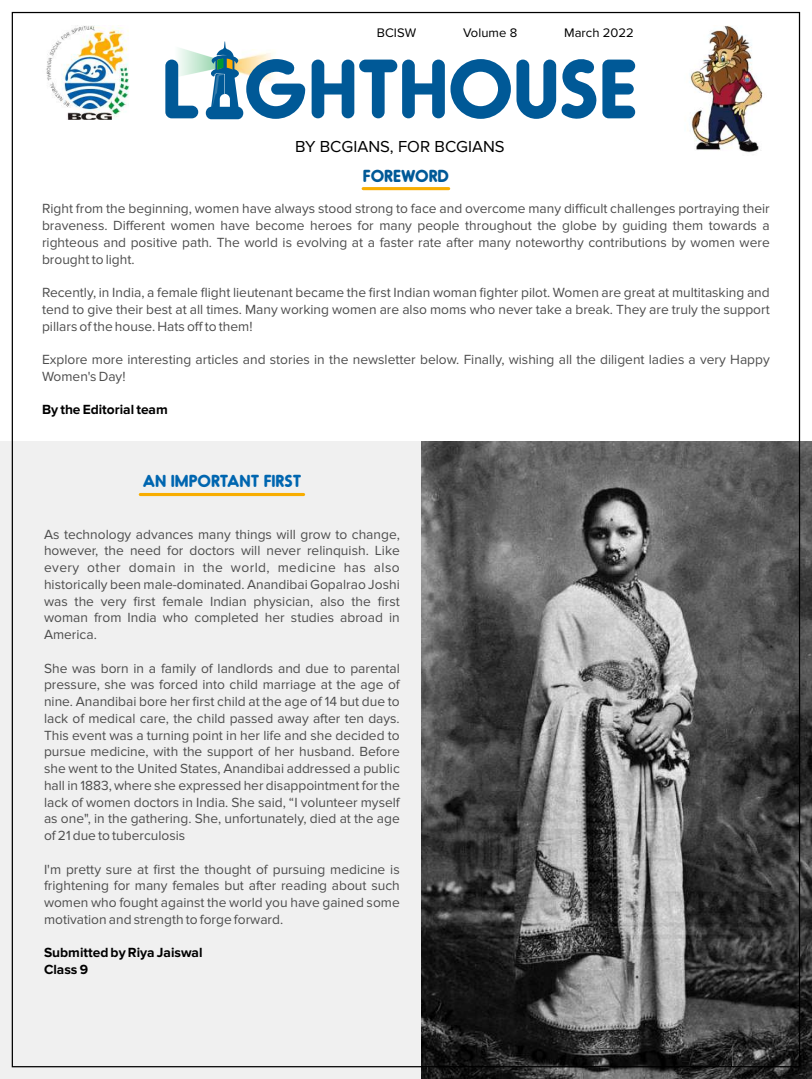
<style>
.page{position:relative;width:812px;height:1079px;background:#fff}
.page>*{position:absolute;margin:0;border:0;box-sizing:border-box;transform-origin:0 0}
.t1{font:700 79.38px "Oduda";color:#005997}
.t2{font:16.5px "Proxima Nova";color:#000}
.t3{font:700 16.5px "Oduda";color:#0066b0}
.t4{font:700 16.5px "Oduda";color:#005997}
.t5{font:13.75px/16.8px "Proxima Nova";color:#4d4d4d;text-align:justify}
.t6{font:700 13.75px/16.8px "Proxima Nova";color:#000}
.t7{font:12.88px "Proxima Nova";color:#000}
</style>
<div class="page">
<img style="left:46px;top:25px;width:83px;height:94px">
<img style="left:239px;top:49px;width:33px;height:32px">
<img style="left:178px;top:48px;width:33px;height:28px">
<div style="left:206px;top:107px;width:37px;height:12px;background:#005997;border-radius:6px"></div>
<svg style="left:211px;top:41px;width:28px;height:66px"></svg>
<img style="left:689px;top:25px;width:74px;height:128px">
<hr style="left:363px;top:187px;width:85px;height:3px;background:#f8ad00">
<div style="left:0;top:441px;width:811px;height:638px;background:#f0f0f0"></div>
<img style="left:421px;top:441px;width:390px;height:638px">
<hr style="left:140px;top:493px;width:163px;height:3px;background:#f8ad00">
<p class="t7" style="left:377px;top:27px;width:41px">BCISW</p>
<p class="t7" style="left:463px;top:27px;width:56px">Volume 8</p>
<p class="t7" style="left:564px;top:27px;width:71px">March 2022</p>
<h1 class="t1" style="left:162px;top:55px;width:477px">L GHTHOUSE</h1>
<p class="t2" style="left:295px;top:139px;width:211px">BY BCGIANS, FOR BCGIANS</p>
<p class="t4" style="left:362px;top:169px;width:87px">FOREWORD</p>
<p class="t5" style="left:42px;top:201px;width:728px">Right from the beginning, women have always stood strong to face and overcome many difficult challenges portraying their braveness. Different women have become heroes for many people throughout the globe by guiding them towards a righteous and positive path. The world is evolving at a faster rate after many noteworthy contributions by women were brought to light.</p>
<p class="t5" style="left:42px;top:285px;width:728px">Recently, in India, a female flight lieutenant became the first Indian woman fighter pilot. Women are great at multitasking and tend to give their best at all times. Many working women are also moms who never take a break. They are truly the support pillars of the house. Hats off to them!</p>
<p class="t5" style="left:42px;top:352px;width:728px">Explore more interesting articles and stories in the newsletter below. Finally, wishing all the diligent ladies a very Happy<br>Women's Day!</p>
<p class="t6" style="left:42px;top:402px;width:127px">By the Editorial team</p>
<p class="t3" style="left:143px;top:473px;width:160px">AN IMPORTANT FIRST</p>
<p class="t5" style="left:44px;top:526px;width:357px">As technology advances many things will grow to change, however, the need for doctors will never relinquish. Like every other domain in the world, medicine has also historically been male-dominated. Anandibai Gopalrao Joshi was the very first female Indian physician, also the first woman from India who completed her studies abroad in America.</p>
<p class="t5" style="left:44px;top:660px;width:357px">She was born in a family of landlords and due to parental pressure, she was forced into child marriage at the age of nine. Anandibai bore her first child at the age of 14 but due to lack of medical care, the child passed away after ten days.<br>This event was a turning point in her life and she decided to pursue medicine, with the support of her husband. Before she went to the United States, Anandibai addressed a public hall in 1883, where she expressed her disappointment for the lack of women doctors in India. She said, “I volunteer myself as one", in the gathering. She, unfortunately, died at the age of 21 due to tuberculosis</p>
<p class="t5" style="left:44px;top:861px;width:357px">I'm pretty sure at first the thought of pursuing medicine is frightening for many females but after reading about such women who fought against the world you have gained some motivation and strength to forge forward.</p>
<p class="t6" style="left:44px;top:945px;width:160px">Submitted by Riya Jaiswal<br>Class 9</p>
</div>
